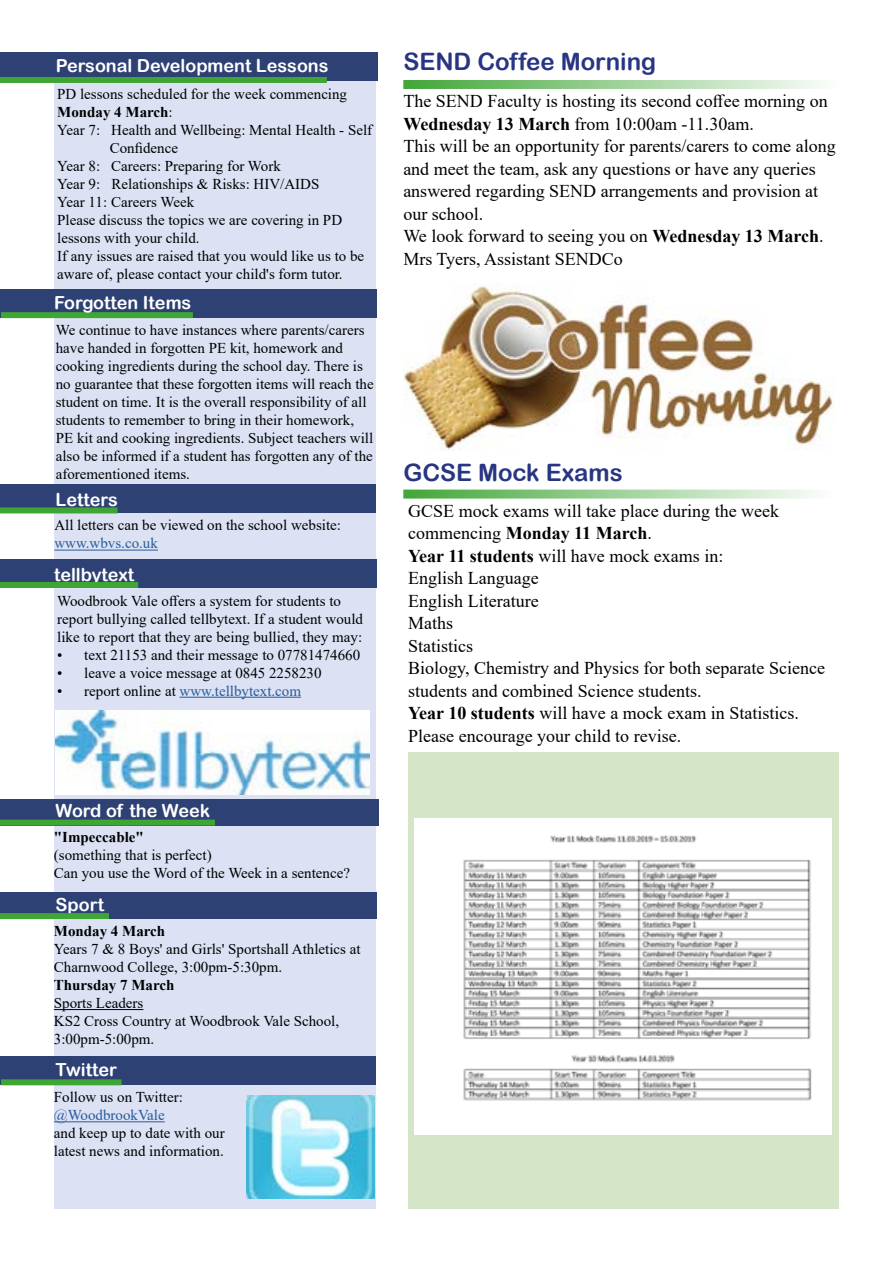
<style>
.page{position:relative;width:893px;height:1263px;background:#fff}
.page>*{position:absolute;margin:0;border:0;box-sizing:border-box;transform-origin:0 0}
.t1{font:24px "Arial Rounded MT Bold";color:#283583}
.t2{font:18px/22.5px "Times New Roman";color:#000}
.t3{font:18px "Arial Rounded MT Bold";color:#fff}
.t4{font:15px/18px "Times New Roman";color:#000}
.t5{font:15px "Times New Roman";color:#275b9b}
.t6{font:700 15px "Times New Roman";color:#000}
.s1{font-weight:400}
.s2{color:#000}
.s3{font-weight:700}
</style>
<div class="page">
<div style="left:54px;top:54px;width:322px;height:1155px;background:#dce2f4"></div>
<img style="left:403px;top:283px;width:430px;height:167px">
<svg style="left:403px;top:80px;width:418px;height:9px;background:#9bd096"></svg>
<div style="left:0;top:52px;width:377px;height:29px;background:#2e4174"></div>
<div style="left:0;top:77px;width:327px;height:6px;background:#3fa535"></div>
<div style="left:0;top:559px;width:376px;height:29px;background:#2e4174"></div>
<hr style="left:180px;top:697px;width:121px;height:1px;background:#275b9b">
<div style="left:0;top:582px;width:138px;height:6px;background:#3fa535"></div>
<img style="left:55px;top:710px;width:315px;height:85px">
<hr style="left:54px;top:1121px;width:111px;height:1px;background:#275b9b">
<img style="left:247px;top:1096px;width:127px;height:102px">
<div style="left:0;top:289px;width:376px;height:29px;background:#2e4174"></div>
<div style="left:1px;top:312px;width:192px;height:6px;background:#3fa535"></div>
<div style="left:0;top:799px;width:379px;height:27px;background:#2e4174"></div>
<div style="left:0;top:820px;width:215px;height:6px;background:#3fa535"></div>
<hr style="left:54px;top:1009px;width:89px;height:1px;background:#000">
<div style="left:0;top:893px;width:376px;height:26px;background:#2e4174"></div>
<div style="left:0;top:913px;width:109px;height:6px;background:#3fa535"></div>
<div style="left:0;top:1056px;width:376px;height:29px;background:#2e4174"></div>
<div style="left:1px;top:1079px;width:120px;height:6px;background:#3fa535"></div>
<div style="left:408px;top:752px;width:430px;height:457px;background:#d5e5c8"></div>
<svg style="left:403px;top:490px;width:412px;height:9px;background:#a0d29b"></svg>
<img style="left:415px;top:819px;width:417px;height:316px">
<div style="left:0;top:484px;width:376px;height:29px;background:#2e4174"></div>
<div style="left:0;top:507px;width:118px;height:6px;background:#3fa535"></div>
<hr style="left:54px;top:550px;width:104px;height:1px;background:#275b9b">
<p class="t3" style="left:56px;top:55px;width:274px">Personal Development Lessons</p>
<p class="t4" style="left:57px;top:85px;width:291px">PD lessons scheduled for the week commencing</p>
<p class="t6" style="left:57px;top:102px;width:117px">Monday 4 March<span class="s1">:</span></p>
<p class="t4" style="left:57px;top:121px;width:316px">Year 7: Health and Wellbeing: Mental Health - Self</p>
<p class="t4" style="left:110px;top:139px;width:70px">Confidence</p>
<p class="t4" style="left:57px;top:157px;width:225px">Year 8: Careers: Preparing for Work</p>
<p class="t4" style="left:57px;top:175px;width:264px">Year 9: Relationships &amp; Risks: HIV/AIDS</p>
<p class="t4" style="left:57px;top:193px;width:139px">Year 11: Careers Week</p>
<p class="t4" style="left:57px;top:211px;width:286px">Please discuss the topics we are covering in PD</p>
<p class="t4" style="left:57px;top:229px;width:144px">lessons with your child.</p>
<p class="t4" style="left:57px;top:247px;width:309px">If any issues are raised that you would like us to be</p>
<p class="t4" style="left:57px;top:265px;width:287px">aware of, please contact your child's form tutor.</p>
<p class="t3" style="left:54px;top:292px;width:139px">Forgotten Items</p>
<p class="t4" style="left:56px;top:320px;width:319px">We continue to have instances where parents/carers have handed in forgotten PE kit, homework and cooking ingredients during the school day. There is no guarantee that these forgotten items will reach the student on time. It is the overall responsibility of all students to remember to bring in their homework, PE kit and cooking ingredients. Subject teachers will also be informed if a student has forgotten any of the aforementioned items.</p>
<p class="t3" style="left:56px;top:489px;width:64px">Letters</p>
<p class="t4" style="left:54px;top:516px;width:288px">All letters can be viewed on the school website:</p>
<p class="t5" style="left:54px;top:533px;width:105px">www.wbvs.co.uk</p>
<p class="t3" style="left:54px;top:564px;width:82px">tellbytext</p>
<p class="t4" style="left:57px;top:591px;width:307px">Woodbrook Vale offers a system for students to report bullying called tellbytext. If a student would like to report that they are being bullied, they may:</p>
<p class="t4" style="left:57px;top:645px;width:305px">• text 21153 and their message to 07781474660</p>
<p class="t4" style="left:57px;top:663px;width:266px">• leave a voice message at 0845 2258230</p>
<p class="t5" style="left:57px;top:680px;width:245px"><span class="s2">• report online at</span> www.tellbytext.com</p>
<p class="t3" style="left:56px;top:800px;width:156px">Word of the Week</p>
<p class="t6" style="left:54px;top:826px;width:91px">"Impeccable"</p>
<p class="t4" style="left:54px;top:846px;width:298px">(something that is perfect)<br>Can you use the Word of the Week in a sentence?</p>
<p class="t3" style="left:56px;top:893px;width:50px">Sport</p>
<p class="t6" style="left:54px;top:920px;width:113px">Monday 4 March</p>
<p class="t4" style="left:54px;top:939px;width:308px">Years 7 &amp; 8 Boys' and Girls' Sportshall Athletics at<br>Charnwood College, 3:00pm-5:30pm.</p>
<p class="t6" style="left:54px;top:974px;width:122px">Thursday 7 March</p>
<p class="t4" style="left:54px;top:993px;width:287px">Sports Leaders<br>KS2 Cross Country at Woodbrook Vale School,<br>3:00pm-5:00pm.</p>
<p class="t3" style="left:56px;top:1059px;width:63px">Twitter</p>
<p class="t4" style="left:54px;top:1088px;width:131px">Follow us on Twitter:</p>
<p class="t5" style="left:54px;top:1104px;width:112px">@WoodbrookVale</p>
<p class="t4" style="left:54px;top:1124px;width:172px">and keep up to date with our latest news and information.</p>
<h1 class="t1" style="left:403px;top:47px;width:254px">SEND Coffee Morning</h1>
<p class="t2" style="left:403px;top:90px;width:434px">The SEND Faculty is hosting its second coffee morning on <span class="s3">Wednesday 13 March</span> from 10:00am -11.30am.<br>This will be an opportunity for parents/carers to come along and meet the team, ask any questions or have any queries answered regarding SEND arrangements and provision at our school.<br>We look forward to seeing you on <span class="s3">Wednesday 13 March</span>.<br>Mrs Tyers, Assistant SENDCo</p>
<h1 class="t1" style="left:403px;top:458px;width:221px">GCSE Mock Exams</h1>
<p class="t2" style="left:408px;top:499px;width:418px">GCSE mock exams will take place during the week commencing <span class="s3">Monday 11 March</span>.<br><span class="s3">Year 11 students</span> will have mock exams in:<br>English Language<br>English Literature<br>Maths<br>Statistics<br>Biology, Chemistry and Physics for both separate Science students and combined Science students.<br><span class="s3">Year 10 students</span> will have a mock exam in Statistics.<br>Please encourage your child to revise.</p>
</div>
